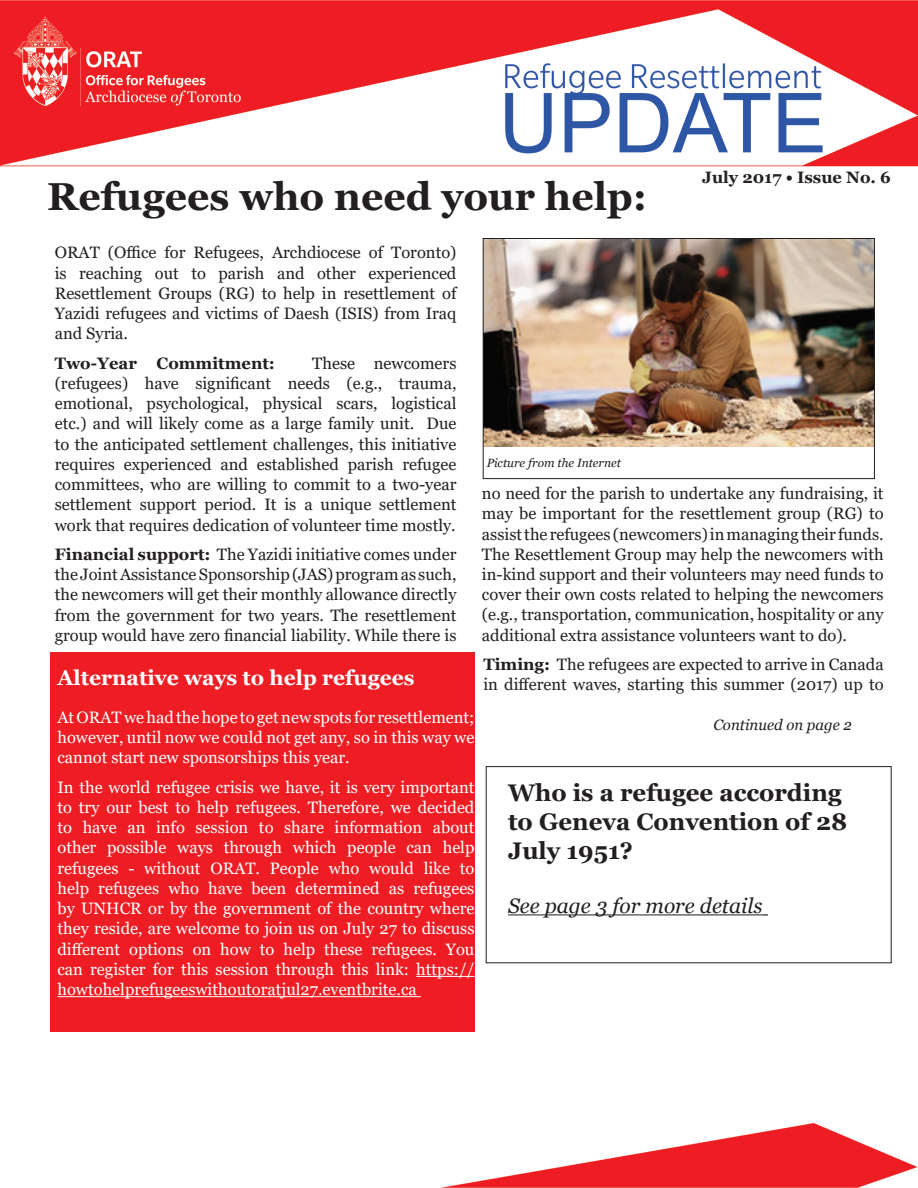
<style>
.page{position:relative;width:918px;height:1188px;background:#fff}
.page>*{position:absolute;margin:0;border:0;box-sizing:border-box;transform-origin:0 0}
.t1{font:700 39px "Georgia";color:#231f20}
.t2{font:700 24px/28.8px "Georgia";color:#231f20}
.t3{font:700 21px "Georgia";color:#fff}
.t4{font:italic 21px "Georgia";color:#231f20}
.t5{font:16.5px/20.2px "Georgia";color:#231f20;text-align:justify}
.t6{font:16.5px/20.2px "Georgia";color:#fff;text-align:justify}
.t7{font:700 16.5px "Georgia";color:#231f20}
.t8{font:italic 15px "Georgia";color:#231f20}
.t9{font:italic 12px "Georgia";color:#231f20}
.s1{font-weight:700}
</style>
<div class="page">
<img style="left:0;top:0;width:918px;height:1188px">
<div style="left:50px;top:652px;width:424px;height:380px;background:#ee1d23"></div>
<hr style="left:416px;top:976px;width:58px;height:1px;background:#fff">
<hr style="left:57px;top:996px;width:364px;height:1px;background:#fff">
<div style="left:486px;top:766px;width:405px;height:197px;border:1px solid #231f20"></div>
<hr style="left:508px;top:914px;width:255px;height:1px;background:#231f20">
<img style="left:485px;top:240px;width:388px;height:206px">
<div style="left:483px;top:238px;width:392px;height:241px;border:1px solid #231f20"></div>
<p class="t7" style="left:702px;top:167px;width:190px">July 2017 • Issue No. 6</p>
<h1 class="t1" style="left:47px;top:171px;width:601px">Refugees who need your help:</h1>
<p class="t5" style="left:55px;top:243px;width:403px">ORAT (Office for Refugees, Archdiocese of Toronto) is reaching out to parish and other experienced Resettlement Groups (RG) to help in resettlement of Yazidi refugees and victims of Daesh (ISIS) from Iraq and Syria.</p>
<p class="t7" style="left:55px;top:352px;width:222px">Two-Year Commitment:</p>
<p class="t5" style="left:55px;top:353px;width:403px;text-indent:257px">These newcomers (refugees) have significant needs (e.g., trauma, emotional, psychological, physical scars, logistical etc.) and will likely come as a large family unit. Due to the anticipated settlement challenges, this initiative requires experienced and established parish refugee committees, who are willing to commit to a two-year settlement support period. It is a unique settlement work that requires dedication of volunteer time mostly.</p>
<p class="t5" style="left:55px;top:544px;width:403px"><span class="s1">Financial support:</span> The Yazidi initiative comes under the Joint Assistance Sponsorship (JAS) program as such, the newcomers will get their monthly allowance directly from the government for two years. The resettlement group would have zero financial liability. While there is</p>
<p class="t9" style="left:487px;top:455px;width:136px">Picture from the Internet</p>
<p class="t5" style="left:482px;top:484px;width:403px">no need for the parish to undertake any fundraising, it may be important for the resettlement group (RG) to assist the refugees (newcomers) in managing their funds.<br>The Resettlement Group may help the newcomers with in-kind support and their volunteers may need funds to cover their own costs related to helping the newcomers (e.g., transportation, communication, hospitality or any additional extra assistance volunteers want to do).</p>
<p class="t5" style="left:483px;top:655px;width:402px"><span class="s1">Timing:</span> The refugees are expected to arrive in Canada in different waves, starting this summer (2017) up to</p>
<p class="t3" style="left:58px;top:664px;width:358px">Alternative ways to help refugees</p>
<p class="t6" style="left:57px;top:708px;width:418px">At ORAT we had the hope to get new spots for resettlement; however, until now we could not get any, so in this way we cannot start new sponsorships this year.</p>
<p class="t6" style="left:57px;top:777px;width:419px">In the world refugee crisis we have, it is very important to try our best to help refugees. Therefore, we decided to have an info session to share information about other possible ways through which people can help refugees - without ORAT. People who would like to help refugees who have been determined as refugees by UNHCR or by the government of the country where they reside, are welcome to join us on July 27 to discuss different options on how to help these refugees. You can register for this session through this link: https:// howtohelprefugeeswithoutoratjul27.eventbrite.ca</p>
<p class="t8" style="left:713px;top:715px;width:140px">Continued on page 2</p>
<h2 class="t2" style="left:508px;top:779px;width:341px">Who is a refugee according to Geneva Convention of 28<br>July 1951?</h2>
<p class="t4" style="left:508px;top:893px;width:256px">See page 3 for more details</p>
</div>
